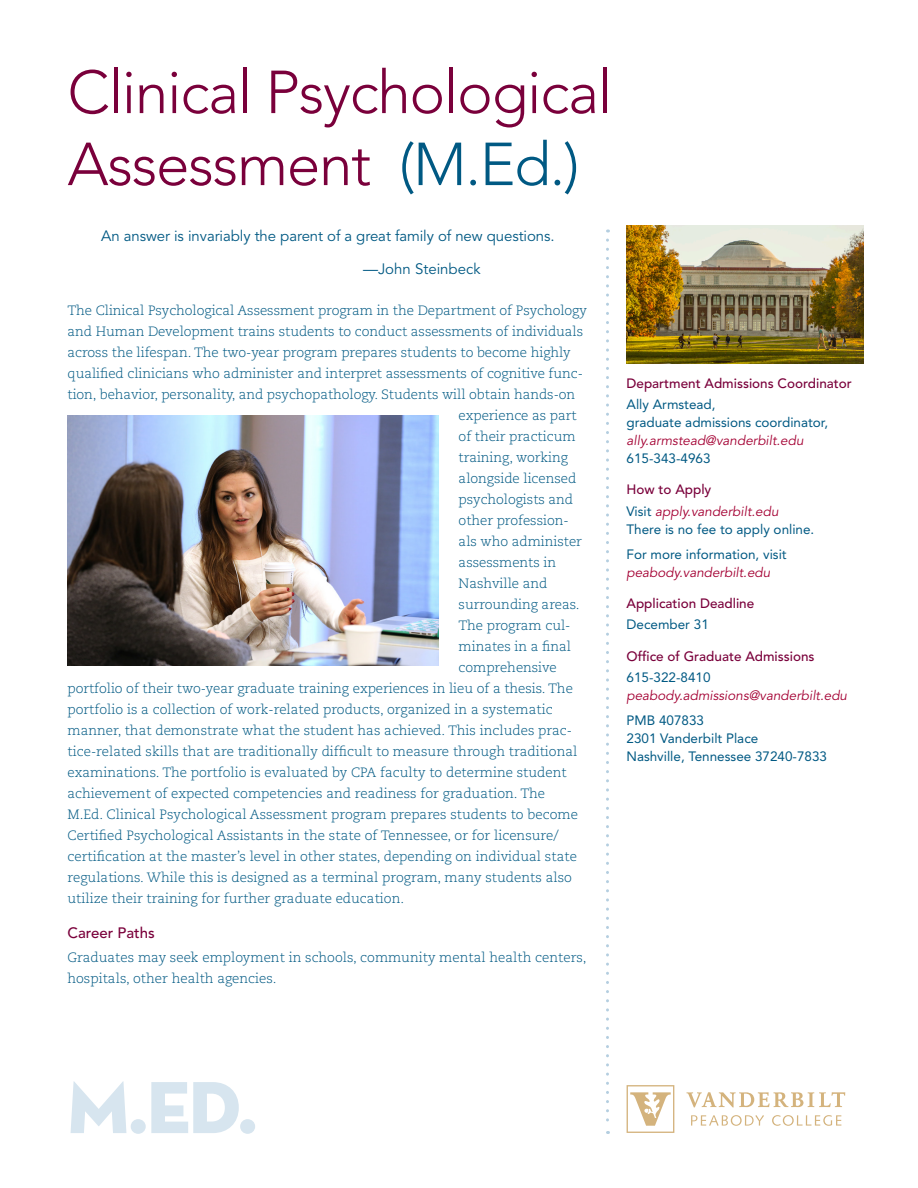
<style>
.page{position:relative;width:918px;height:1188px;background:#fff}
.page>*{position:absolute;margin:0;border:0;box-sizing:border-box;transform-origin:0 0}
.t1{font:75px "Neutraface Display Titling";color:#d7e5ef}
.t2{font:300 60px/72px "Avenir";letter-spacing:-.02em;color:#7a003b}
.t3{font:15px "Avenir";letter-spacing:-.005em;color:#005983}
.t4{font:500 15px "Avenir";color:#7a003b}
.t5{font:300 13.5px/21px "Caecilia";color:#005983}
.t6{font:13.5px/18px "Avenir";color:#005983}
.t7{font:italic 13.5px/21.5px "Avenir";color:#a40133}
.t8{font:500 13.5px "Avenir";color:#7a003b}
.s1{color:#005983}
.s2{font-weight:500;font-style:normal;color:#7a003b}
.s3{font-style:normal;color:#005983}
</style>
<div class="page">
<svg style="left:606px;top:240px;width:3px;height:894px"></svg>
<img style="left:68px;top:416px;width:370px;height:249px">
<svg style="left:687px;top:1092px;width:158px;height:15px"></svg>
<svg style="left:691px;top:1115px;width:73px;height:11px"></svg>
<svg style="left:772px;top:1115px;width:69px;height:11px"></svg>
<svg style="left:627px;top:1085px;width:47px;height:48px"></svg>
<img style="left:626px;top:225px;width:238px;height:139px">
<h2 class="t2" style="left:68px;top:56px;width:546px">Clinical Psychological<br>Assessment <span class="s1">(M.Ed.)</span></h2>
<p class="t3" style="left:101px;top:227px;width:455px">An answer is invariably the parent of a great family of new questions.</p>
<p class="t3" style="left:363px;top:260px;width:119px">—John Steinbeck</p>
<p class="t5" style="left:68px;top:300px;width:521px">The Clinical Psychological Assessment program in the Department of Psychology</p>
<p class="t5" style="left:68px;top:321px;width:517px">and Human Development trains students to conduct assessments of individuals</p>
<p class="t5" style="left:68px;top:342px;width:505px">across the lifespan. The two-year program prepares students to become highly</p>
<p class="t5" style="left:68px;top:363px;width:517px">qualified clinicians who administer and interpret assessments of cognitive func-</p>
<p class="t5" style="left:68px;top:384px;width:509px">tion, behavior, personality, and psychopathology. Students will obtain hands-on</p>
<p class="t5" style="left:459px;top:405px;width:120px">experience as part</p>
<p class="t5" style="left:459px;top:426px;width:118px">of their practicum</p>
<p class="t5" style="left:459px;top:447px;width:111px">training, working</p>
<p class="t5" style="left:459px;top:468px;width:119px">alongside licensed</p>
<p class="t5" style="left:459px;top:489px;width:116px">psychologists and</p>
<p class="t5" style="left:459px;top:510px;width:111px">other profession-</p>
<p class="t5" style="left:459px;top:531px;width:125px">als who administer</p>
<p class="t5" style="left:459px;top:552px;width:99px">assessments in</p>
<p class="t5" style="left:459px;top:573px;width:90px">Nashville and</p>
<p class="t5" style="left:459px;top:594px;width:122px">surrounding areas.</p>
<p class="t5" style="left:459px;top:615px;width:113px">The program cul-</p>
<p class="t5" style="left:459px;top:636px;width:114px">minates in a final</p>
<p class="t5" style="left:459px;top:657px;width:100px">comprehensive</p>
<p class="t5" style="left:68px;top:678px;width:507px">portfolio of their two-year graduate training experiences in lieu of a thesis. The</p>
<p class="t5" style="left:68px;top:699px;width:487px">portfolio is a collection of work-related products, organized in a systematic</p>
<p class="t5" style="left:68px;top:720px;width:506px">manner, that demonstrate what the student has achieved. This includes prac-</p>
<p class="t5" style="left:68px;top:741px;width:511px">tice-related skills that are traditionally difficult to measure through traditional</p>
<p class="t5" style="left:68px;top:762px;width:501px">examinations. The portfolio is evaluated by CPA faculty to determine student</p>
<p class="t5" style="left:68px;top:783px;width:479px">achievement of expected competencies and readiness for graduation. The</p>
<p class="t5" style="left:68px;top:804px;width:512px">M.Ed. Clinical Psychological Assessment program prepares students to become</p>
<p class="t5" style="left:68px;top:825px;width:493px">Certified Psychological Assistants in the state of Tennessee, or for licensure/</p>
<p class="t5" style="left:68px;top:846px;width:511px">certification at the master’s level in other states, depending on individual state</p>
<p class="t5" style="left:68px;top:867px;width:506px">regulations. While this is designed as a terminal program, many students also</p>
<p class="t5" style="left:68px;top:888px;width:338px">utilize their training for further graduate education.</p>
<p class="t4" style="left:68px;top:924px;width:89px">Career Paths</p>
<p class="t5" style="left:68px;top:947px;width:520px">Graduates may seek employment in schools, community mental health centers, hospitals, other health agencies.</p>
<p class="t8" style="left:627px;top:375px;width:227px">Department Admissions Coordinator</p>
<p class="t6" style="left:627px;top:395px;width:203px">Ally Armstead,<br>graduate admissions coordinator,</p>
<p class="t7" style="left:627px;top:430px;width:179px">ally.armstead@vanderbilt.edu</p>
<p class="t6" style="left:627px;top:449px;width:86px">615-343-4963</p>
<p class="t7" style="left:627px;top:479px;width:153px"><span class="s2">How to Apply<br></span><span class="s3">Visit</span> apply.vanderbilt.edu</p>
<p class="t6" style="left:627px;top:517px;width:189px;line-height:24.8px">There is no fee to apply online.<br>For more information, visit</p>
<p class="t7" style="left:627px;top:562px;width:145px">peabody.vanderbilt.edu</p>
<p class="t8" style="left:627px;top:596px;width:129px">Application Deadline</p>
<p class="t6" style="left:627px;top:616px;width:84px">December 31</p>
<p class="t8" style="left:627px;top:648px;width:190px">Office of Graduate Admissions</p>
<p class="t6" style="left:627px;top:669px;width:86px">615-322-8410</p>
<p class="t7" style="left:627px;top:685px;width:222px">peabody.admissions@vanderbilt.edu</p>
<p class="t6" style="left:627px;top:711px;width:202px">PMB 407833<br>2301 Vanderbilt Place<br>Nashville, Tennessee 37240-7833</p>
<h1 class="t1" style="left:68px;top:1061px;width:192px">M.Ed.</h1>
</div>
